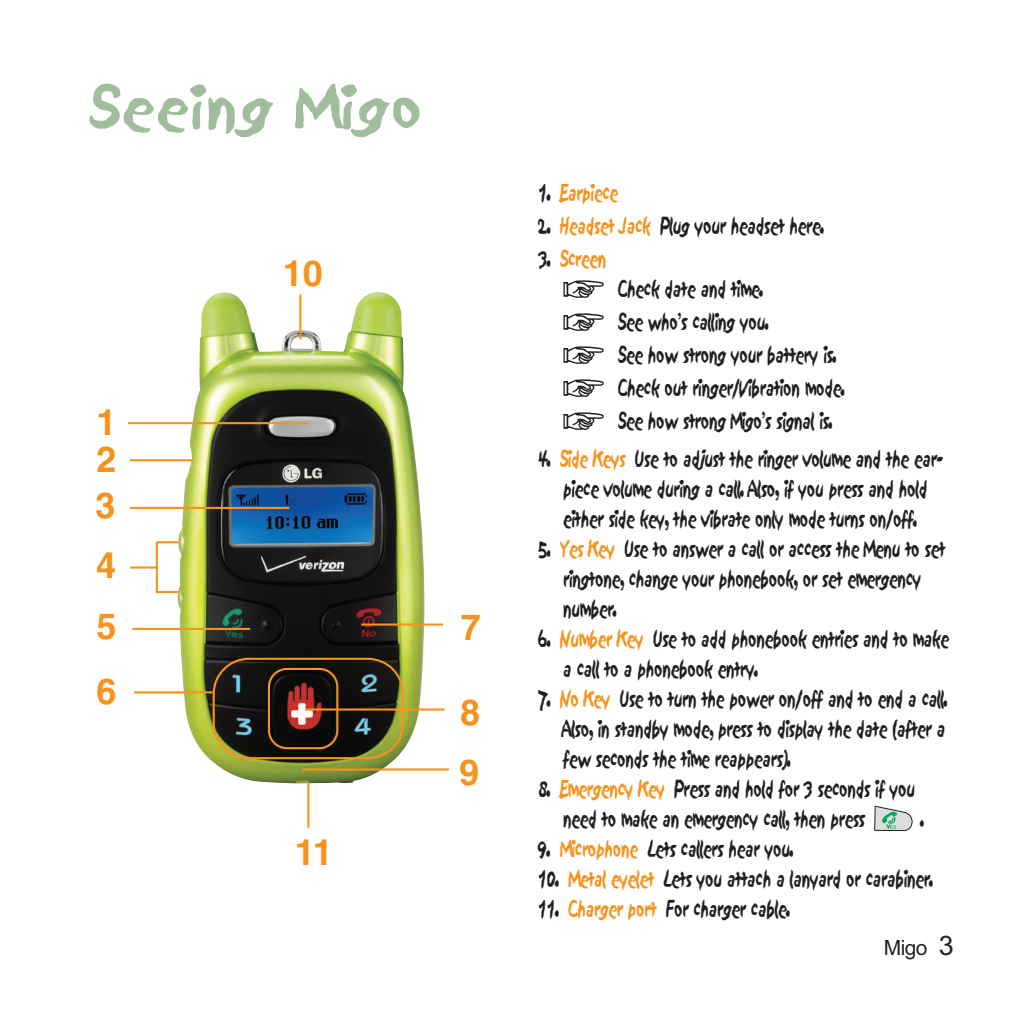
<style>
.page{position:relative;width:1023px;height:1014px;background:#fff}
.page>*{position:absolute;margin:0;border:0;box-sizing:border-box;transform-origin:0 0}
.t1{font:54px "Sand";letter-spacing:-.035em;color:#a1bd9e}
.t2{font:700 36px/37.2px "Helvetica";color:#f7931d}
.t3{font:21px/30px "Sand";letter-spacing:-.1em;color:#231f20;scale:.7 1}
.t4{font:21px "Sand";letter-spacing:-.1em;color:#f7931d;scale:.7 1}
.t5{font:21px "Arial";color:#231f20}
.s1{color:#231f20}
.s2{color:#f7931d}
.s3{font-size:27px}
</style>
<div class="page">
<svg style="left:128px;top:280px;width:785px;height:551px"></svg>
<h1 class="t1" style="left:89px;top:84px;width:337px">Seeing Migo</h1>
<h2 class="t2" style="left:97px;top:407px;width:22px">1<br>2</h2>
<h2 class="t2" style="left:96px;top:491px;width:22px">3</h2>
<h2 class="t2" style="left:96px;top:550px;width:22px">4</h2>
<h2 class="t2" style="left:283px;top:258px;width:42px">10</h2>
<h2 class="t2" style="left:97px;top:611px;width:22px">5</h2>
<h2 class="t2" style="left:461px;top:612px;width:22px">7</h2>
<h2 class="t2" style="left:97px;top:676px;width:22px">6</h2>
<h2 class="t2" style="left:295px;top:837px;width:40px">11</h2>
<h2 class="t2" style="left:460px;top:697px;width:22px">8</h2>
<h2 class="t2" style="left:459px;top:757px;width:22px">9</h2>
<p class="t4" style="left:538px;top:184px;width:117px"><span class="s1">1.</span> Earpiece</p>
<p class="t3" style="left:538px;top:212px;width:411px">2. <span class="s2">Headset Jack</span> Plug your headset here.</p>
<p class="t4" style="left:538px;top:250px;width:100px"><span class="s1">3.</span> Screen</p>
<p class="t3" style="left:618px;top:274px;width:326px;line-height:33px">Check date and time.<br>See who’s calling you.<br>See how strong your battery is.<br>Check out ringer/Vibration mode.<br>See how strong Migo’s signal is.</p>
<p class="t3" style="left:538px;top:445px;width:580px;text-align:center">4. <span class="s2">Side Keys</span> Use to adjust the ringer volume and the ear&shy;piece volume during a call. Also, if you press and hold either side key, the vibrate only mode turns on/off.</p>
<p class="t3" style="left:563px;top:535px;width:549px;text-indent:-25px">5. <span class="s2">Yes Key</span> Use to answer a call or access the Menu to set ringtone, change your phonebook, or set emergency number.</p>
<p class="t3" style="left:563px;top:625px;width:554px;text-indent:-25px">6. <span class="s2">Number Key</span> Use to add phonebook entries and to make a call to a phonebook entry.</p>
<p class="t3" style="left:563px;top:685px;width:552px;text-align:justify;text-indent:-25px">7. <span class="s2">No Key</span> Use to turn the power on/off and to end a call.<br>Also, in standby mode, press to display the date (after a few seconds the time reappears).</p>
<p class="t3" style="left:563px;top:775px;width:506px;text-indent:-25px">8. <span class="s2">Emergency Key</span> Press and hold for 3 seconds if you need to make an emergency call, then press</p>
<p class="t3" style="left:920px;top:805px;width:8px">.</p>
<p class="t3" style="left:538px;top:835px;width:367px">9. <span class="s2">Microphone</span> Lets callers hear you.</p>
<p class="t3" style="left:538px;top:865px;width:567px">10. <span class="s2">Metal eyelet</span> Lets you attach a lanyard or carabiner.</p>
<p class="t3" style="left:538px;top:895px;width:363px">11. <span class="s2">Charger port</span> For charger cable.</p>
<p class="t5" style="left:884px;top:940px;width:71px">Migo <span class="s3">3</span></p>
</div>
